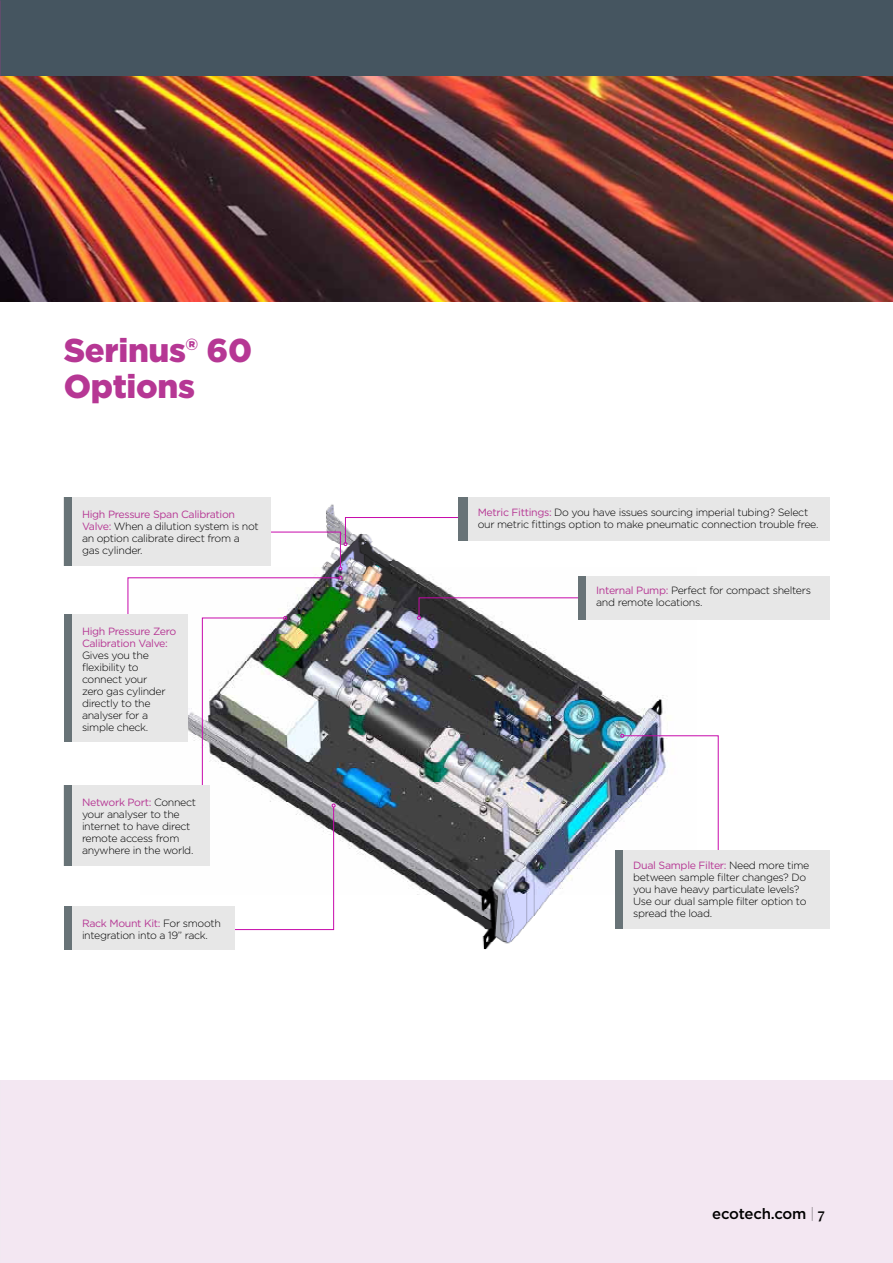
<style>
.page{position:relative;width:893px;height:1263px;background:#fff}
.page>*{position:absolute;margin:0;border:0;box-sizing:border-box;transform-origin:0 0}
.t1{font:900 33px/36.8px "Gotham";letter-spacing:-.01em;color:#b63794}
.t2{font:500 15px "Gotham";letter-spacing:-.015em;color:#000}
.t3{font:300 10.5px/12px "Gotham";letter-spacing:-.03em;color:#000}
.t4{font:10.5px/12px "Gotham";letter-spacing:-.03em;color:#b63794}
.s1{font-weight:400;color:#b63794}
.s2{font-weight:100}
.s3{font-family:"Meta Serif Pro"}
</style>
<div class="page">
<div style="left:0;top:1081px;width:893px;height:182px;background:#f3e7f2"></div>
<div style="left:0;top:0;width:893px;height:77px;background:#455560"></div>
<img style="left:0;top:77px;width:893px;height:225px">
<img style="left:141px;top:497px;width:556px;height:453px">
<div style="left:458px;top:497px;width:371px;height:44px;background:#e7e7e7"></div>
<div style="left:458px;top:497px;width:9px;height:44px;background:#687377"></div>
<svg style="left:267px;top:517px;width:201px;height:53px"></svg>
<div style="left:64px;top:498px;width:207px;height:68px;background:#e7e7e7"></div>
<div style="left:64px;top:498px;width:8px;height:68px;background:#687377"></div>
<div style="left:64px;top:614px;width:124px;height:127px;background:#e7e7e7"></div>
<div style="left:64px;top:614px;width:8px;height:127px;background:#687377"></div>
<svg style="left:127px;top:576px;width:215px;height:213px"></svg>
<svg style="left:222px;top:804px;width:113px;height:126px"></svg>
<div style="left:64px;top:785px;width:146px;height:81px;background:#e7e7e7"></div>
<div style="left:64px;top:785px;width:8px;height:81px;background:#687377"></div>
<svg style="left:417px;top:597px;width:161px;height:23px"></svg>
<div style="left:578px;top:576px;width:251px;height:44px;background:#e7e7e7"></div>
<div style="left:578px;top:576px;width:8px;height:44px;background:#687377"></div>
<svg style="left:620px;top:734px;width:99px;height:116px"></svg>
<div style="left:615px;top:850px;width:214px;height:78px;background:#e7e7e7"></div>
<div style="left:615px;top:850px;width:8px;height:78px;background:#687377"></div>
<div style="left:64px;top:906px;width:170px;height:44px;background:#e7e7e7"></div>
<div style="left:64px;top:906px;width:8px;height:44px;background:#687377"></div>
<h1 class="t1" style="left:64px;top:331px;width:190px">Serinus® 60<br>Options</h1>
<p class="t3" style="left:82px;top:508px;width:178px"><span class="s1">High Pressure Span Calibration<br>Valve:</span> When a dilution system is not an option calibrate direct from a gas cylinder.</p>
<p class="t4" style="left:82px;top:625px;width:96px">High Pressure Zero<br>Calibration Valve:</p>
<p class="t3" style="left:82px;top:649px;width:85px">Gives you the flexibility to connect your zero gas cylinder directly to the analyser for a simple check.</p>
<p class="t3" style="left:82px;top:795px;width:116px"><span class="s1">Network Port:</span> Connect your analyser to the internet to have direct remote access from anywhere in the world.</p>
<p class="t3" style="left:82px;top:916px;width:140px"><span class="s1">Rack Mount Kit:</span> For smooth integration into a 19” rack.</p>
<p class="t3" style="left:478px;top:506px;width:342px"><span class="s1">Metric Fittings:</span> Do you have issues sourcing imperial tubing? Select our metric fittings option to make pneumatic connection trouble free.</p>
<p class="t3" style="left:596px;top:584px;width:216px"><span class="s1">Internal Pump:</span> Perfect for compact shelters and remote locations.</p>
<p class="t3" style="left:633px;top:859px;width:178px"><span class="s1">Dual Sample Filter:</span> Need more time between sample filter changes? Do you have heavy particulate levels?<br>Use our dual sample filter option to spread the load.</p>
<h2 class="t2" style="left:712px;top:1203px;width:114px">ecotech.com <span class="s2">|</span> <span class="s3">7</span></h2>
</div>
